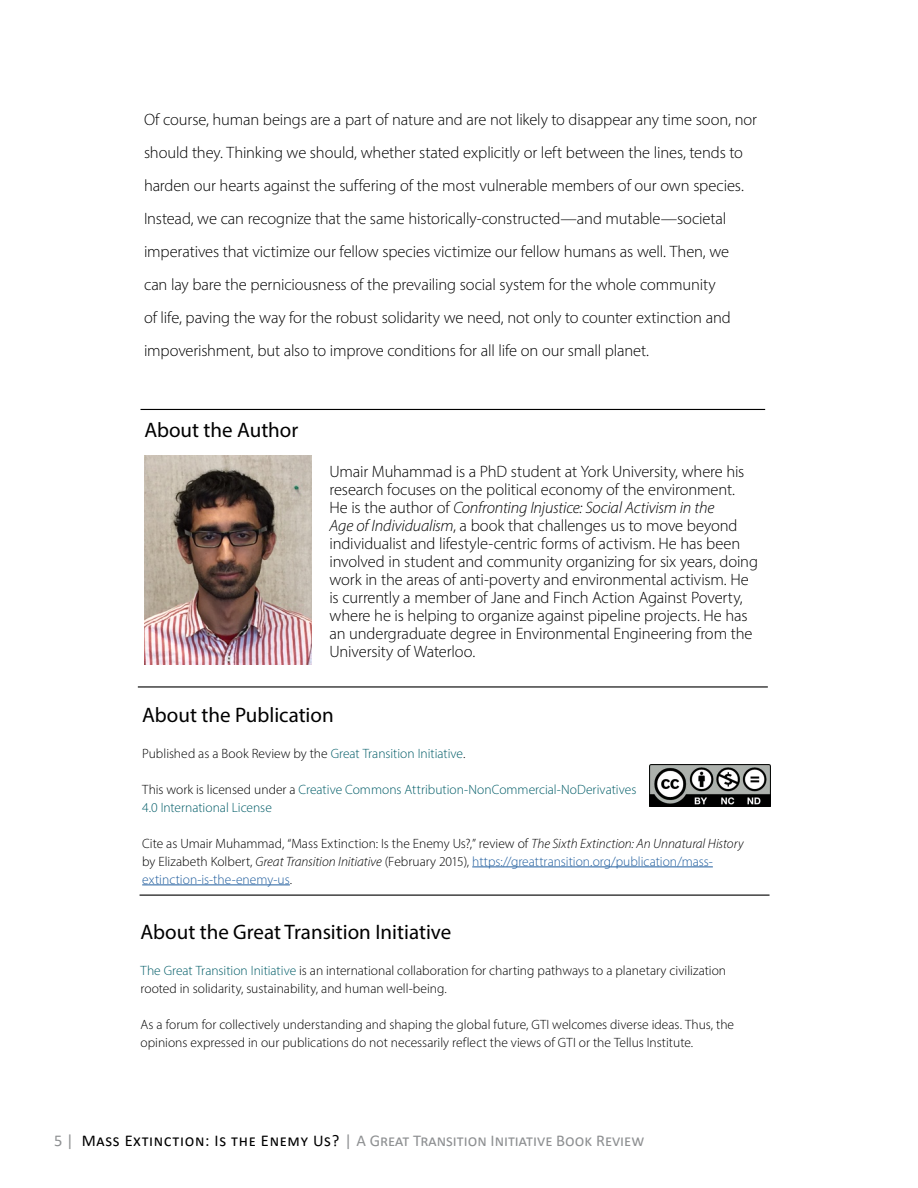
<style>
.page{position:relative;width:918px;height:1188px;background:#fff}
.page>*{position:absolute;margin:0;border:0;box-sizing:border-box;transform-origin:0 0}
.t1{font:21px "Myriad Pro";color:#000}
.t2{font:300 16.5px/18px "Myriad Pro";letter-spacing:-.01em;color:#000}
.t3{font:16.5px "Calibri";color:#8e9092}
.t4{font:300 13.5px/18px "Myriad Pro";color:#000}
.t5{font:300 13.5px/18px "Myriad Pro";color:#005c67}
.s1{font-style:italic}
.s2{color:#005c67}
.s3{color:#000}
.s4{color:#215e9e}
</style>
<div class="page">
<hr style="left:138px;top:686px;width:630px;height:2px;background:#000">
<hr style="left:472px;top:867px;width:241px;height:1px;background:#215e9e">
<hr style="left:142px;top:885px;width:148px;height:1px;background:#215e9e">
<hr style="left:140px;top:895px;width:630px;height:1px;background:#000">
<hr style="left:141px;top:409px;width:624px;height:1px;background:#000">
<img style="left:650px;top:764px;width:121px;height:42px">
<img style="left:144px;top:455px;width:168px;height:209px">
<p class="t2" style="left:144px;top:103px;width:615px;line-height:33px">Of course, human beings are a part of nature and are not likely to disappear any time soon, nor should they. Thinking we should, whether stated explicitly or left between the lines, tends to harden our hearts against the suffering of the most vulnerable members of our own species.<br>Instead, we can recognize that the same historically-constructed—and mutable—societal imperatives that victimize our fellow species victimize our fellow humans as well. Then, we<br>can lay bare the perniciousness of the prevailing social system for the whole community<br>of life, paving the way for the robust solidarity we need, not only to counter extinction and impoverishment, but also to improve conditions for all life on our small planet.</p>
<p class="t1" style="left:144px;top:417px;width:155px">About the Author</p>
<p class="t2" style="left:330px;top:462px;width:430px">Umair Muhammad is a PhD student at York University, where his research focuses on the political economy of the environment.<br>He is the author of <span class="s1">Confronting Injustice: Social Activism in the<br>Age of Individualism</span>, a book that challenges us to move beyond individualist and lifestyle-centric forms of activism. He has been involved in student and community organizing for six years, doing work in the areas of anti-poverty and environmental activism. He is currently a member of Jane and Finch Action Against Poverty, where he is helping to organize against pipeline projects. He has an undergraduate degree in Environmental Engineering from the University of Waterloo.</p>
<p class="t1" style="left:142px;top:702px;width:193px">About the Publication</p>
<p class="t4" style="left:142px;top:744px;width:325px">Published as a Book Review by the <span class="s2">Great Transition Initiative</span>.</p>
<p class="t5" style="left:142px;top:780px;width:496px"><span class="s3">This work is licensed under a</span> Creative Commons Attribution-NonCommercial-NoDerivatives<br>4.0 International License</p>
<p class="t4" style="left:142px;top:834px;width:603px">Cite as Umair Muhammad, “Mass Extinction: Is the Enemy Us?,” review of <span class="s1">The Sixth Extinction: An Unnatural History </span>by Elizabeth Kolbert, <span class="s1">Great Transition Initiative</span> (February 2015), <span class="s4">https://greattransition.org/publication/mass&shy;extinction-is-the-enemy-us</span>.</p>
<p class="t1" style="left:141px;top:919px;width:312px">About the Great Transition Initiative</p>
<p class="t4" style="left:141px;top:961px;width:587px"><span class="s2">The Great Transition Initiative</span> is an international collaboration for charting pathways to a planetary civilization rooted in solidarity, sustainability, and human well-being.</p>
<p class="t4" style="left:141px;top:1015px;width:595px">As a forum for collectively understanding and shaping the global future, GTI welcomes diverse ideas. Thus, the opinions expressed in our publications do not necessarily reflect the views of GTI or the Tellus Institute.</p>
<p class="t3" style="left:54px;top:1129px;width:592px">5 | <span class="s3">Mass Extinction: Is the Enemy Us?</span> | A Great Transition Initiative Book Review</p>
</div>
